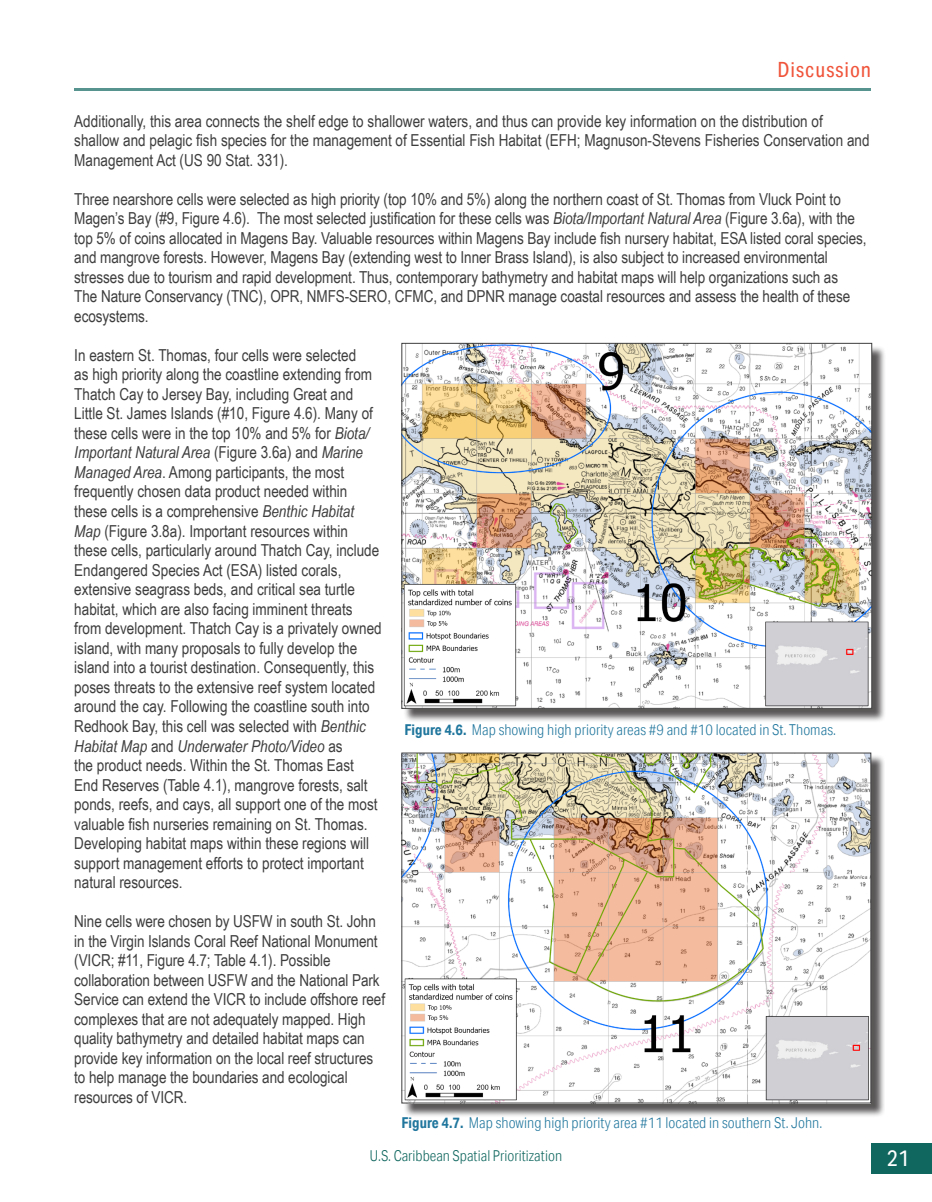
<style>
.page{position:relative;width:932px;height:1202px;background:#fff}
.page>*{position:absolute;margin:0;border:0;box-sizing:border-box;transform-origin:0 0}
.t1{font:22.5px "Aktiv Grotesk Cd";color:#fff}
.t2{font:21px "Aktiv Grotesk Cd";letter-spacing:.05em;color:#f0543a}
.Body_Text{font:16.5px/19.5px "Arial Narrow";color:#3e3e3f}
.Figures-Tables{font:300 15px "Aktiv Grotesk Cd";letter-spacing:.005em;color:#20769d}
.t3{font:300 15px "Aktiv Grotesk Cd";color:#10675f}
.s1{font-style:italic}
.s2{font-weight:700}
</style>
<div class="page">
<div style="left:871px;top:1143px;width:61px;height:31px;background:#10675f"></div>
<hr style="left:74px;top:88px;width:797px;height:2px;background:#10675f">
<div style="left:403px;top:345px;width:483px;height:378px;background:#231f20;opacity:.75"></div>
<img style="left:403px;top:345px;width:467px;height:361px">
<div style="left:403px;top:754px;width:482px;height:363px;background:#231f20;opacity:.75"></div>
<img style="left:403px;top:754px;width:466px;height:347px">
<p class="t2" style="left:777px;top:57px;width:95px">Discussion</p>
<p class="Body_Text" style="left:74px;top:111px;width:796px">Additionally, this area connects the shelf edge to shallower waters, and thus can provide key information on the distribution of shallow and pelagic fish species for the management of Essential Fish Habitat (EFH; Magnuson-Stevens Fisheries Conservation and<br>Management Act (US 90 Stat. 331).</p>
<p class="Body_Text" style="left:74px;top:189px;width:793px">Three nearshore cells were selected as high priority (top 10% and 5%) along the northern coast of St. Thomas from Vluck Point to Magen’s Bay (#9, Figure 4.6). The most selected justification for these cells was <span class="s1">Biota/Important Natural Area</span> (Figure 3.6a), with the top 5% of coins allocated in Magens Bay. Valuable resources within Magens Bay include fish nursery habitat, ESA listed coral species, and mangrove forests. However, Magens Bay (extending west to Inner Brass Island), is also subject to increased environmental stresses due to tourism and rapid development. Thus, contemporary bathymetry and habitat maps will help organizations such as<br>The Nature Conservancy (TNC), OPR, NMFS-SERO, CFMC, and DPNR manage coastal resources and assess the health of these ecosystems.</p>
<p class="Body_Text" style="left:74px;top:345px;width:309px">In eastern St. Thomas, four cells were selected<br>as high priority along the coastline extending from Thatch Cay to Jersey Bay, including Great and Little St. James Islands (#10, Figure 4.6). Many of these cells were in the top 10% and 5% for <span class="s1">Biota/ Important Natural Area</span> (Figure 3.6a) and <span class="s1">Marine Managed Area</span>. Among participants, the most frequently chosen data product needed within these cells is a comprehensive <span class="s1">Benthic Habitat Map</span> (Figure 3.8a). Important resources within these cells, particularly around Thatch Cay, include Endangered Species Act (ESA) listed corals, extensive seagrass beds, and critical sea turtle habitat, which are also facing imminent threats from development. Thatch Cay is a privately owned island, with many proposals to fully develop the island into a tourist destination. Consequently, this poses threats to the extensive reef system located around the cay. Following the coastline south into Redhook Bay, this cell was selected with <span class="s1">Benthic Habitat Map</span> and <span class="s1">Underwater Photo/Video</span> as<br>the product needs. Within the St. Thomas East End Reserves (Table 4.1), mangrove forests, salt ponds, reefs, and cays, all support one of the most valuable fish nurseries remaining on St. Thomas.<br>Developing habitat maps within these regions will support management efforts to protect important natural resources.</p>
<p class="Body_Text" style="left:74px;top:911px;width:312px">Nine cells were chosen by USFW in south St. John in the Virgin Islands Coral Reef National Monument (VICR; #11, Figure 4.7; Table 4.1). Possible collaboration between USFW and the National Park Service can extend the VICR to include offshore reef complexes that are not adequately mapped. High quality bathymetry and detailed habitat maps can provide key information on the local reef structures to help manage the boundaries and ecological resources of VICR.</p>
<p class="Figures-Tables" style="left:404px;top:720px;width:433px"><span class="s2">Figure 4.6.</span> Map showing high priority areas #9 and #10 located in St. Thomas.</p>
<p class="Figures-Tables" style="left:401px;top:1113px;width:422px"><span class="s2">Figure 4.7.</span> Map showing high priority area #11 located in southern St. John.</p>
<p class="t3" style="left:370px;top:1147px;width:194px">U.S. Caribbean Spatial Prioritization</p>
<h1 class="t1" style="left:886px;top:1145px;width:24px">21</h1>
</div>
